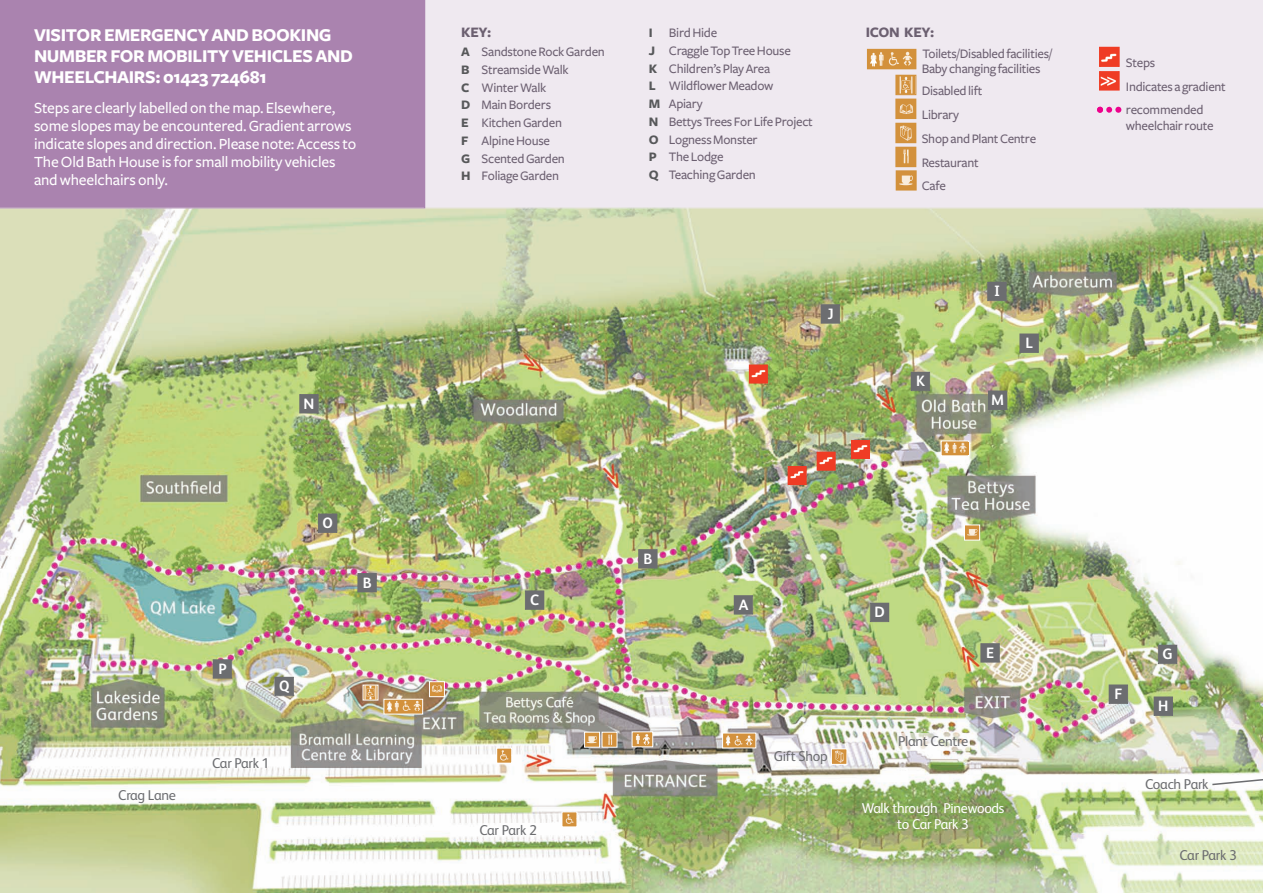
<style>
.page{position:relative;width:1263px;height:893px;background:#fff}
.page>*{position:absolute;margin:0;border:0;box-sizing:border-box;transform-origin:0 0}
.t1{font:700 18.75px/21px "Freight Sans";letter-spacing:-.02em;color:#fff}
.t2{font:500 16.2px/18px "Freight Sans";letter-spacing:-.01em;color:#fff}
.t3{font:700 15px "FS Albert";color:#fff}
.t4{font:700 15px "Freight Sans";letter-spacing:-.02em;color:#6c6071}
.t5{font:14.25px "FS Albert";letter-spacing:-.02em;color:#6c6d70}
.t6{font:14.25px/16px "FS Albert";letter-spacing:-.02em;color:#fff;text-align:center}
.t7{font:500 13.5px/17.7px "Freight Sans";letter-spacing:-.02em;color:#6c6071}
.s1{font-weight:700;color:#57585a}
</style>
<div class="page">
<img style="left:0;top:208px;width:1263px;height:685px">
<img style="left:897px;top:734px;width:72px;height:16px">
<div style="left:214px;top:660px;width:17px;height:18px;background:#6c6d70"></div>
<div style="left:213px;top:659px;width:19px;height:19px;border:1px solid #6c6d70"></div>
<div style="left:275px;top:678px;width:18px;height:17px;background:#6c6d70"></div>
<div style="left:275px;top:677px;width:19px;height:19px;border:1px solid #6c6d70"></div>
<div style="left:358px;top:574px;width:18px;height:17px;background:#6c6d70"></div>
<div style="left:358px;top:573px;width:19px;height:19px;border:1px solid #6c6d70"></div>
<div style="left:319px;top:514px;width:17px;height:18px;background:#6c6d70"></div>
<div style="left:318px;top:514px;width:19px;height:19px;border:1px solid #6c6d70"></div>
<div style="left:300px;top:395px;width:18px;height:18px;background:#6c6d70"></div>
<div style="left:299px;top:394px;width:19px;height:19px;border:1px solid #6c6d70"></div>
<div style="left:526px;top:591px;width:17px;height:18px;background:#6c6d70"></div>
<div style="left:525px;top:590px;width:19px;height:20px;border:1px solid #6c6d70"></div>
<div style="left:639px;top:550px;width:18px;height:18px;background:#6c6d70"></div>
<div style="left:638px;top:549px;width:19px;height:19px;border:1px solid #6c6d70"></div>
<div style="left:735px;top:596px;width:17px;height:18px;background:#6c6d70"></div>
<div style="left:734px;top:595px;width:19px;height:19px;border:1px solid #6c6d70"></div>
<div style="left:821px;top:305px;width:18px;height:18px;background:#6c6d70"></div>
<div style="left:821px;top:304px;width:19px;height:20px;border:1px solid #6c6d70"></div>
<div style="left:911px;top:373px;width:18px;height:17px;background:#6c6d70"></div>
<div style="left:911px;top:372px;width:19px;height:19px;border:1px solid #6c6d70"></div>
<div style="left:989px;top:391px;width:17px;height:18px;background:#6c6d70"></div>
<div style="left:988px;top:391px;width:19px;height:19px;border:1px solid #6c6d70"></div>
<div style="left:1020px;top:334px;width:18px;height:18px;background:#6c6d70"></div>
<div style="left:1019px;top:334px;width:20px;height:19px;border:1px solid #6c6d70"></div>
<div style="left:988px;top:283px;width:18px;height:17px;background:#6c6d70"></div>
<div style="left:987px;top:282px;width:19px;height:19px;border:1px solid #6c6d70"></div>
<div style="left:871px;top:604px;width:17px;height:17px;background:#6c6d70"></div>
<div style="left:870px;top:603px;width:19px;height:19px;border:1px solid #6c6d70"></div>
<div style="left:981px;top:644px;width:18px;height:18px;background:#6c6d70"></div>
<div style="left:980px;top:643px;width:20px;height:19px;border:1px solid #6c6d70"></div>
<div style="left:1109px;top:685px;width:18px;height:18px;background:#6c6d70"></div>
<div style="left:1109px;top:685px;width:19px;height:19px;border:1px solid #6c6d70"></div>
<div style="left:1154px;top:697px;width:18px;height:18px;background:#6c6d70"></div>
<div style="left:1154px;top:697px;width:19px;height:19px;border:1px solid #6c6d70"></div>
<div style="left:1159px;top:646px;width:17px;height:17px;background:#6c6d70"></div>
<div style="left:1158px;top:645px;width:19px;height:19px;border:1px solid #6c6d70"></div>
<img style="left:563px;top:813px;width:12px;height:12px">
<div style="left:561px;top:811px;width:16px;height:16px;border:1px solid #fff"></div>
<img style="left:498px;top:750px;width:12px;height:12px">
<div style="left:496px;top:748px;width:16px;height:16px;border:1px solid #fff"></div>
<img style="left:431px;top:683px;width:12px;height:12px">
<div style="left:429px;top:681px;width:16px;height:16px;border:1px solid #fff"></div>
<img style="left:365px;top:687px;width:11px;height:11px">
<img style="left:833px;top:750px;width:12px;height:13px">
<div style="left:831px;top:748px;width:16px;height:17px;border:1px solid #fff"></div>
<img style="left:604px;top:734px;width:11px;height:12px">
<div style="left:602px;top:732px;width:15px;height:16px;border:1px solid #fff"></div>
<img style="left:586px;top:734px;width:12px;height:12px">
<div style="left:584px;top:732px;width:16px;height:16px;border:1px solid #fff"></div>
<img style="left:966px;top:526px;width:12px;height:13px">
<div style="left:964px;top:524px;width:16px;height:17px;border:1px solid #fff"></div>
<img style="left:751px;top:366px;width:15px;height:16px">
<div style="left:749px;top:364px;width:19px;height:20px;border:1px solid #ef3c25"></div>
<img style="left:790px;top:468px;width:15px;height:15px">
<div style="left:788px;top:466px;width:19px;height:19px;border:1px solid #ef3c25"></div>
<img style="left:819px;top:454px;width:15px;height:15px">
<div style="left:817px;top:452px;width:19px;height:19px;border:1px solid #ef3c25"></div>
<img style="left:853px;top:442px;width:15px;height:15px">
<div style="left:851px;top:440px;width:19px;height:19px;border:1px solid #ef3c25"></div>
<svg style="left:1211px;top:777px;width:52px;height:9px"></svg>
<div style="left:425px;top:0;width:838px;height:208px;background:#efe9f0"></div>
<div style="left:0;top:0;width:425px;height:208px;background:#aa83af"></div>
<img style="left:869px;top:51px;width:45px;height:16px">
<div style="left:867px;top:49px;width:49px;height:20px;border:1px solid #d2913b"></div>
<img style="left:897px;top:101px;width:17px;height:16px">
<div style="left:895px;top:99px;width:21px;height:20px;border:1px solid #d2913b"></div>
<svg style="left:897px;top:77px;width:17px;height:16px"></svg>
<img style="left:899px;top:77px;width:13px;height:16px">
<div style="left:895px;top:75px;width:21px;height:20px;border:1px solid #d2913b"></div>
<img style="left:897px;top:125px;width:17px;height:16px">
<div style="left:895px;top:123px;width:21px;height:20px;border:1px solid #d2913b"></div>
<img style="left:897px;top:149px;width:17px;height:16px">
<div style="left:895px;top:147px;width:21px;height:20px;border:1px solid #d2913b"></div>
<img style="left:898px;top:172px;width:17px;height:17px">
<div style="left:896px;top:170px;width:21px;height:21px;border:1px solid #d2913b"></div>
<img style="left:1101px;top:49px;width:17px;height:16px">
<div style="left:1099px;top:47px;width:21px;height:20px;border:1px solid #ef3c25"></div>
<img style="left:1101px;top:73px;width:17px;height:16px">
<div style="left:1099px;top:71px;width:21px;height:20px;border:1px solid #ef3c25"></div>
<svg style="left:1097px;top:107px;width:24px;height:6px"></svg>
<div style="left:941px;top:440px;width:28px;height:16px;border:1px solid #fff"></div>
<svg style="left:943px;top:442px;width:25px;height:13px"></svg>
<img style="left:869px;top:52px;width:9px;height:16px">
<img style="left:724px;top:735px;width:30px;height:11px">
<img style="left:634px;top:733px;width:8px;height:12px">
<div style="left:632px;top:731px;width:21px;height:16px;border:1px solid #fff"></div>
<svg style="left:644px;top:735px;width:5px;height:9px"></svg>
<div style="left:642px;top:733px;width:9px;height:13px;border:1px solid #d2913b"></div>
<img style="left:385px;top:701px;width:36px;height:11px">
<div style="left:383px;top:699px;width:40px;height:15px;border:1px solid #fff"></div>
<svg style="left:386px;top:701px;width:8px;height:11px"></svg>
<h1 class="t1" style="left:34px;top:25px;width:320px">VISITOR EMERGENCY AND BOOKING<br>NUMBER FOR MOBILITY VEHICLES AND<br>WHEELCHAIRS: 01423 724681</h1>
<p class="t2" style="left:34px;top:99px;width:324px">Steps are clearly labelled on the map. Elsewhere, some slopes may be encountered. Gradient arrows indicate slopes and direction. Please note: Access to The Old Bath House is for small mobility vehicles and wheelchairs only.</p>
<p class="t3" style="left:304px;top:398px;width:12px">N</p>
<p class="t4" style="left:461px;top:24px;width:31px">KEY:</p>
<p class="t7" style="left:461px;top:43px;width:145px"><span class="s1">A</span> Sandstone Rock Garden<br><span class="s1">B</span> Streamside Walk<br><span class="s1">C</span> Winter Walk<br><span class="s1">D</span> Main Borders<br><span class="s1">E</span> Kitchen Garden<br><span class="s1">F</span> Alpine House<br><span class="s1">G</span> Scented Garden<br><span class="s1">H</span> Foliage Garden</p>
<p class="t7" style="left:649px;top:24px;width:166px"><span class="s1">I</span> Bird Hide<br><span class="s1">J</span> Craggle Top Tree House<br><span class="s1">K</span> Children’s Play Area<br><span class="s1">L</span> Wildflower Meadow<br><span class="s1">M</span> Apiary<br><span class="s1">N</span> Bettys Trees For Life Project<br><span class="s1">O</span> Logness Monster<br><span class="s1">P</span> The Lodge<br><span class="s1">Q</span> Teaching Garden</p>
<p class="t4" style="left:866px;top:24px;width:70px">ICON KEY:</p>
<p class="t7" style="left:922px;top:46px;width:132px;line-height:15px">Toilets/Disabled facilities/<br>Baby changing facilities</p>
<p class="t7" style="left:922px;top:78px;width:116px;line-height:24.3px">Disabled lift<br>Library<br>Shop and Plant Centre<br>Restaurant</p>
<p class="t7" style="left:922px;top:177px;width:26px">Cafe</p>
<p class="t3" style="left:827px;top:309px;width:8px">J</p>
<p class="t3" style="left:916px;top:376px;width:10px">K</p>
<p class="t3" style="left:994px;top:286px;width:8px">I</p>
<p class="t3" style="left:991px;top:395px;width:15px">M</p>
<p class="t3" style="left:1025px;top:338px;width:9px">L</p>
<p class="t5" style="left:118px;top:790px;width:59px">Crag Lane</p>
<p class="t3" style="left:218px;top:664px;width:10px">P</p>
<p class="t3" style="left:322px;top:518px;width:12px">O</p>
<p class="t3" style="left:363px;top:577px;width:10px">B</p>
<p class="t3" style="left:279px;top:680px;width:12px">Q</p>
<p class="t3" style="left:530px;top:595px;width:10px">C</p>
<p class="t3" style="left:643px;top:553px;width:10px">B</p>
<p class="t3" style="left:739px;top:599px;width:11px">A</p>
<p class="t5" style="left:212px;top:758px;width:59px">Car Park 1</p>
<p class="t5" style="left:774px;top:751px;width:55px">Gift Shop</p>
<p class="t5" style="left:479px;top:825px;width:59px">Car Park 2</p>
<p class="t3" style="left:874px;top:607px;width:12px">D</p>
<p class="t3" style="left:986px;top:647px;width:10px">E</p>
<p class="t5" style="left:898px;top:736px;width:72px">Plant Centre</p>
<p class="t6" style="left:862px;top:802px;width:144px">Walk through Pinewoods to Car Park 3</p>
<p class="t7" style="left:1126px;top:50px;width:101px;line-height:24.5px">Steps<br>Indicates a gradient</p>
<p class="t7" style="left:1126px;top:101px;width:89px;line-height:16.5px">recommended wheelchair route</p>
<p class="t3" style="left:1114px;top:689px;width:9px">F</p>
<p class="t3" style="left:1162px;top:649px;width:12px">G</p>
<p class="t3" style="left:1158px;top:701px;width:12px">H</p>
<p class="t5" style="left:1145px;top:779px;width:65px">Coach Park</p>
<p class="t5" style="left:1179px;top:850px;width:59px">Car Park 3</p>
</div>
